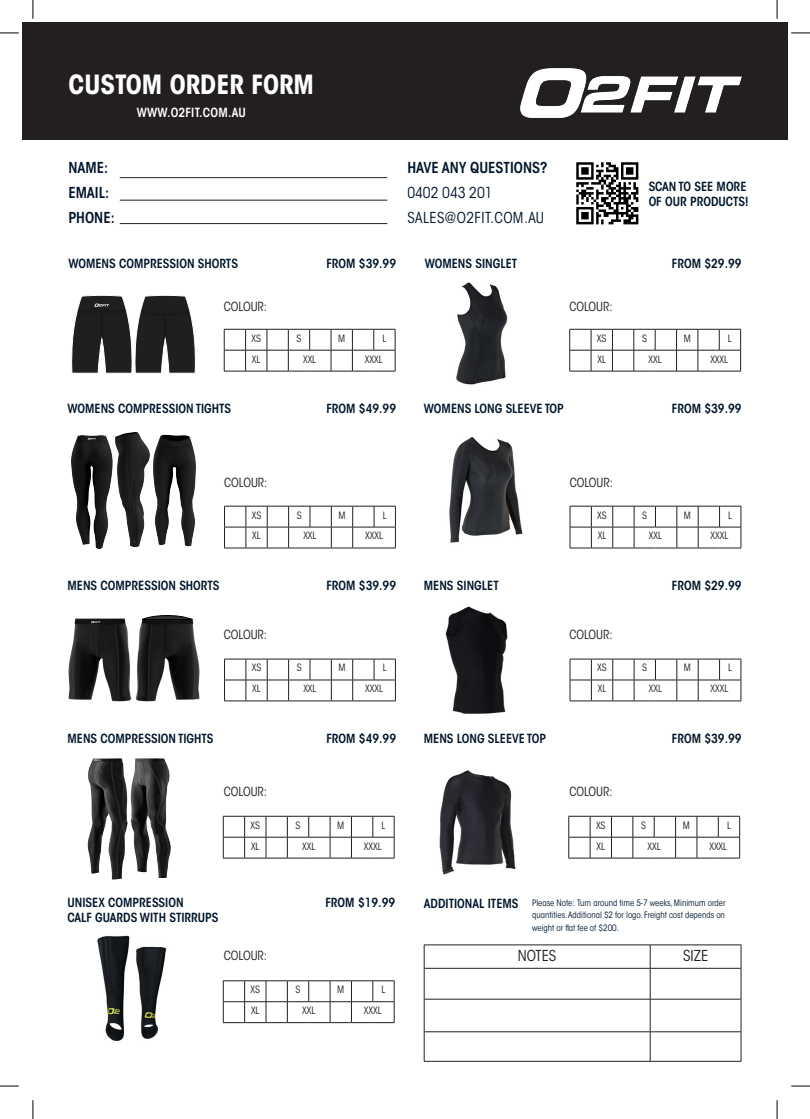
<style>
.page{position:relative;width:810px;height:1119px;background:#fff}
.page>*{position:absolute;margin:0;border:0;box-sizing:border-box;transform-origin:0 0}
.t1{font:700 condensed 26.25px "ITC Avant Garde Std";color:#fff}
.t2{font:600 condensed 15px "ITC Avant Garde Std";color:#00162c}
.t3{font:condensed 15px "ITC Avant Garde Std";letter-spacing:.03em;color:#00162c}
.t4{font:condensed 15px "ITC Avant Garde Std";color:#00162c}
.t5{font:condensed 15px "ITC Avant Garde Std";color:#231f20}
.t6{font:600 condensed 12.5px/15px "ITC Avant Garde Std";color:#00162c}
.t7{font:condensed 12.5px "ITC Avant Garde Std";color:#231f20}
.t8{font:600 condensed 12.5px "ITC Avant Garde Std";letter-spacing:.02em;color:#fff}
.t9{font:condensed 10px "ITC Avant Garde Std";color:#231f20}
.t10{font:condensed 8.75px/12.5px "ITC Avant Garde Std";color:#00162c;text-align:justify}
</style>
<div class="page">
<div style="left:22px;top:22px;width:766px;height:118px;background:#231f20"></div>
<img style="left:520px;top:68px;width:222px;height:49px">
<hr style="left:120px;top:177px;width:267px;height:1px;background:#231f20">
<hr style="left:120px;top:200px;width:267px;height:1px;background:#231f20">
<hr style="left:120px;top:223px;width:267px;height:1px;background:#231f20">
<svg style="left:71px;top:295px;width:125px;height:78px"></svg>
<img style="left:456px;top:282px;width:52px;height:103px">
<img style="left:88px;top:758px;width:27px;height:120px">
<img style="left:131px;top:758px;width:25px;height:114px">
<svg style="left:94px;top:759px;width:7px;height:2px"></svg>
<img style="left:439px;top:770px;width:77px;height:105px">
<img style="left:72px;top:432px;width:123px;height:116px">
<hr style="left:132px;top:528px;width:4px;height:13px;background:#1b1b1b">
<img style="left:449px;top:437px;width:74px;height:106px">
<img style="left:68px;top:618px;width:132px;height:84px">
<svg style="left:142px;top:615px;width:51px;height:5px"></svg>
<svg style="left:91px;top:621px;width:9px;height:2px"></svg>
<img style="left:445px;top:606px;width:63px;height:108px">
<hr style="left:424px;top:967px;width:226px;height:1px;background:#231f20">
<hr style="left:650px;top:967px;width:91px;height:1px;background:#231f20">
<hr style="left:424px;top:998px;width:226px;height:1px;background:#231f20">
<hr style="left:650px;top:998px;width:91px;height:1px;background:#231f20">
<hr style="left:424px;top:1031px;width:226px;height:1px;background:#231f20">
<hr style="left:650px;top:1031px;width:91px;height:1px;background:#231f20">
<hr style="left:424px;top:1060px;width:226px;height:1px;background:#231f20">
<hr style="left:650px;top:1060px;width:91px;height:1px;background:#231f20">
<hr style="left:424px;top:944px;width:226px;height:1px;background:#231f20">
<hr style="left:650px;top:944px;width:91px;height:1px;background:#231f20">
<svg style="left:424px;top:944px;width:1px;height:24px"></svg>
<svg style="left:650px;top:944px;width:1px;height:24px"></svg>
<svg style="left:741px;top:944px;width:1px;height:24px"></svg>
<hr style="left:424px;top:968px;width:1px;height:30px;background:#231f20">
<hr style="left:650px;top:968px;width:1px;height:30px;background:#231f20">
<hr style="left:741px;top:968px;width:1px;height:30px;background:#231f20">
<hr style="left:424px;top:998px;width:1px;height:33px;background:#231f20">
<hr style="left:650px;top:998px;width:1px;height:33px;background:#231f20">
<hr style="left:741px;top:998px;width:1px;height:33px;background:#231f20">
<svg style="left:424px;top:1031px;width:1px;height:29px"></svg>
<svg style="left:650px;top:1031px;width:1px;height:29px"></svg>
<svg style="left:741px;top:1031px;width:1px;height:29px"></svg>
<img style="left:576px;top:162px;width:63px;height:63px">
<svg style="left:224px;top:329px;width:172px;height:43px"></svg>
<svg style="left:224px;top:506px;width:172px;height:42px"></svg>
<svg style="left:224px;top:658px;width:172px;height:43px"></svg>
<svg style="left:223px;top:815px;width:172px;height:43px"></svg>
<svg style="left:569px;top:329px;width:172px;height:43px"></svg>
<svg style="left:570px;top:506px;width:172px;height:42px"></svg>
<svg style="left:570px;top:658px;width:172px;height:43px"></svg>
<svg style="left:568px;top:815px;width:172px;height:43px"></svg>
<svg style="left:223px;top:980px;width:172px;height:43px"></svg>
<img style="left:97px;top:935px;width:70px;height:106px">
<svg style="left:0;top:32px;width:19px;height:2px"></svg>
<svg style="left:791px;top:32px;width:19px;height:2px"></svg>
<svg style="left:0;top:1085px;width:19px;height:1px"></svg>
<svg style="left:791px;top:1085px;width:19px;height:1px"></svg>
<svg style="left:32px;top:0;width:2px;height:19px"></svg>
<svg style="left:32px;top:1100px;width:2px;height:18px"></svg>
<svg style="left:776px;top:0;width:2px;height:19px"></svg>
<svg style="left:776px;top:1100px;width:2px;height:18px"></svg>
<p class="t1" style="left:68px;top:68px;width:247px">CUSTOM ORDER FORM</p>
<p class="t8" style="left:137px;top:105px;width:110px">WWW.O2FIT.COM.AU</p>
<p class="t2" style="left:407px;top:158px;width:142px">HAVE ANY QUESTIONS?</p>
<p class="t4" style="left:407px;top:183px;width:87px">0402 043 201</p>
<p class="t3" style="left:407px;top:208px;width:138px">SALES@O2FIT.COM.AU</p>
<p class="t2" style="left:68px;top:158px;width:41px">NAME:</p>
<p class="t2" style="left:68px;top:183px;width:42px">EMAIL:</p>
<p class="t2" style="left:68px;top:208px;width:48px">PHONE:</p>
<p class="t6" style="left:68px;top:255px;width:171px">WOMENS COMPRESSION SHORTS</p>
<p class="t6" style="left:326px;top:255px;width:71px">FROM $39.99</p>
<p class="t6" style="left:425px;top:255px;width:94px">WOMENS SINGLET</p>
<p class="t6" style="left:672px;top:255px;width:71px">FROM $29.99</p>
<p class="t6" style="left:649px;top:179px;width:101px">SCAN TO SEE MORE<br>OF OUR PRODUCTS!</p>
<p class="t7" style="left:224px;top:298px;width:45px">COLOUR:</p>
<p class="t7" style="left:569px;top:298px;width:45px">COLOUR:</p>
<p class="t9" style="left:251px;top:332px;width:11px">XS</p>
<p class="t9" style="left:297px;top:332px;width:6px">S</p>
<p class="t9" style="left:338px;top:332px;width:9px">M</p>
<p class="t9" style="left:382px;top:332px;width:5px">L</p>
<p class="t9" style="left:252px;top:353px;width:10px">XL</p>
<p class="t9" style="left:303px;top:353px;width:15px">XXL</p>
<p class="t9" style="left:365px;top:353px;width:19px">XXXL</p>
<p class="t9" style="left:597px;top:332px;width:11px">XS</p>
<p class="t9" style="left:642px;top:332px;width:6px">S</p>
<p class="t9" style="left:684px;top:332px;width:9px">M</p>
<p class="t9" style="left:728px;top:332px;width:5px">L</p>
<p class="t9" style="left:597px;top:353px;width:10px">XL</p>
<p class="t9" style="left:649px;top:353px;width:15px">XXL</p>
<p class="t9" style="left:710px;top:353px;width:19px">XXXL</p>
<p class="t6" style="left:68px;top:401px;width:165px">WOMENS COMPRESSION TIGHTS</p>
<p class="t6" style="left:326px;top:401px;width:71px">FROM $49.99</p>
<p class="t6" style="left:424px;top:401px;width:142px">WOMENS LONG SLEEVE TOP</p>
<p class="t6" style="left:672px;top:401px;width:71px">FROM $39.99</p>
<p class="t7" style="left:224px;top:474px;width:45px">COLOUR:</p>
<p class="t7" style="left:570px;top:474px;width:45px">COLOUR:</p>
<p class="t9" style="left:252px;top:509px;width:11px">XS</p>
<p class="t9" style="left:297px;top:509px;width:6px">S</p>
<p class="t9" style="left:338px;top:509px;width:9px">M</p>
<p class="t9" style="left:383px;top:509px;width:5px">L</p>
<p class="t9" style="left:252px;top:529px;width:10px">XL</p>
<p class="t9" style="left:303px;top:529px;width:15px">XXL</p>
<p class="t9" style="left:365px;top:529px;width:19px">XXXL</p>
<p class="t9" style="left:597px;top:509px;width:11px">XS</p>
<p class="t9" style="left:642px;top:509px;width:6px">S</p>
<p class="t9" style="left:684px;top:509px;width:9px">M</p>
<p class="t9" style="left:728px;top:509px;width:5px">L</p>
<p class="t9" style="left:598px;top:529px;width:10px">XL</p>
<p class="t9" style="left:649px;top:529px;width:15px">XXL</p>
<p class="t9" style="left:711px;top:529px;width:19px">XXXL</p>
<p class="t6" style="left:68px;top:578px;width:153px">MENS COMPRESSION SHORTS</p>
<p class="t6" style="left:326px;top:578px;width:71px">FROM $39.99</p>
<p class="t6" style="left:424px;top:578px;width:76px">MENS SINGLET</p>
<p class="t6" style="left:672px;top:578px;width:71px">FROM $29.99</p>
<p class="t7" style="left:224px;top:626px;width:45px">COLOUR:</p>
<p class="t7" style="left:569px;top:626px;width:45px">COLOUR:</p>
<p class="t9" style="left:252px;top:661px;width:11px">XS</p>
<p class="t9" style="left:297px;top:661px;width:6px">S</p>
<p class="t9" style="left:338px;top:661px;width:9px">M</p>
<p class="t9" style="left:383px;top:661px;width:5px">L</p>
<p class="t9" style="left:252px;top:682px;width:10px">XL</p>
<p class="t9" style="left:303px;top:682px;width:15px">XXL</p>
<p class="t9" style="left:365px;top:682px;width:19px">XXXL</p>
<p class="t9" style="left:597px;top:661px;width:11px">XS</p>
<p class="t9" style="left:642px;top:661px;width:6px">S</p>
<p class="t9" style="left:684px;top:661px;width:9px">M</p>
<p class="t9" style="left:728px;top:661px;width:5px">L</p>
<p class="t9" style="left:598px;top:682px;width:10px">XL</p>
<p class="t9" style="left:649px;top:682px;width:15px">XXL</p>
<p class="t9" style="left:711px;top:682px;width:19px">XXXL</p>
<p class="t6" style="left:68px;top:730px;width:148px">MENS COMPRESSION TIGHTS</p>
<p class="t6" style="left:326px;top:730px;width:71px">FROM $49.99</p>
<p class="t6" style="left:424px;top:730px;width:124px">MENS LONG SLEEVE TOP</p>
<p class="t6" style="left:672px;top:730px;width:71px">FROM $39.99</p>
<p class="t7" style="left:224px;top:783px;width:45px">COLOUR:</p>
<p class="t7" style="left:569px;top:783px;width:45px">COLOUR:</p>
<p class="t9" style="left:251px;top:818px;width:11px">XS</p>
<p class="t9" style="left:296px;top:818px;width:6px">S</p>
<p class="t9" style="left:337px;top:818px;width:9px">M</p>
<p class="t9" style="left:381px;top:818px;width:5px">L</p>
<p class="t9" style="left:251px;top:839px;width:10px">XL</p>
<p class="t9" style="left:302px;top:839px;width:15px">XXL</p>
<p class="t9" style="left:364px;top:839px;width:19px">XXXL</p>
<p class="t6" style="left:68px;top:895px;width:118px">UNISEX COMPRESSION</p>
<p class="t6" style="left:326px;top:895px;width:71px">FROM $19.99</p>
<p class="t6" style="left:68px;top:910px;width:153px">CALF GUARDS WITH STIRRUPS</p>
<p class="t7" style="left:224px;top:947px;width:45px">COLOUR:</p>
<p class="t9" style="left:251px;top:983px;width:11px">XS</p>
<p class="t9" style="left:296px;top:983px;width:6px">S</p>
<p class="t9" style="left:337px;top:983px;width:9px">M</p>
<p class="t9" style="left:381px;top:983px;width:5px">L</p>
<p class="t9" style="left:251px;top:1004px;width:10px">XL</p>
<p class="t9" style="left:302px;top:1004px;width:15px">XXL</p>
<p class="t9" style="left:364px;top:1004px;width:19px">XXXL</p>
<p class="t9" style="left:596px;top:818px;width:11px">XS</p>
<p class="t9" style="left:641px;top:818px;width:6px">S</p>
<p class="t9" style="left:683px;top:818px;width:9px">M</p>
<p class="t9" style="left:727px;top:818px;width:5px">L</p>
<p class="t9" style="left:596px;top:839px;width:10px">XL</p>
<p class="t9" style="left:648px;top:839px;width:15px">XXL</p>
<p class="t9" style="left:709px;top:839px;width:19px">XXXL</p>
<p class="t6" style="left:424px;top:896px;width:96px">ADDITIONAL ITEMS</p>
<p class="t10" style="left:532px;top:896px;width:195px">Please Note: Turn around time 5-7 weeks, Minimum order quantities. Additional $2 for logo. Freight cost depends on weight or flat fee of $200.</p>
<p class="t5" style="left:518px;top:946px;width:40px">NOTES</p>
<p class="t5" style="left:683px;top:946px;width:27px">SIZE</p>
</div>
